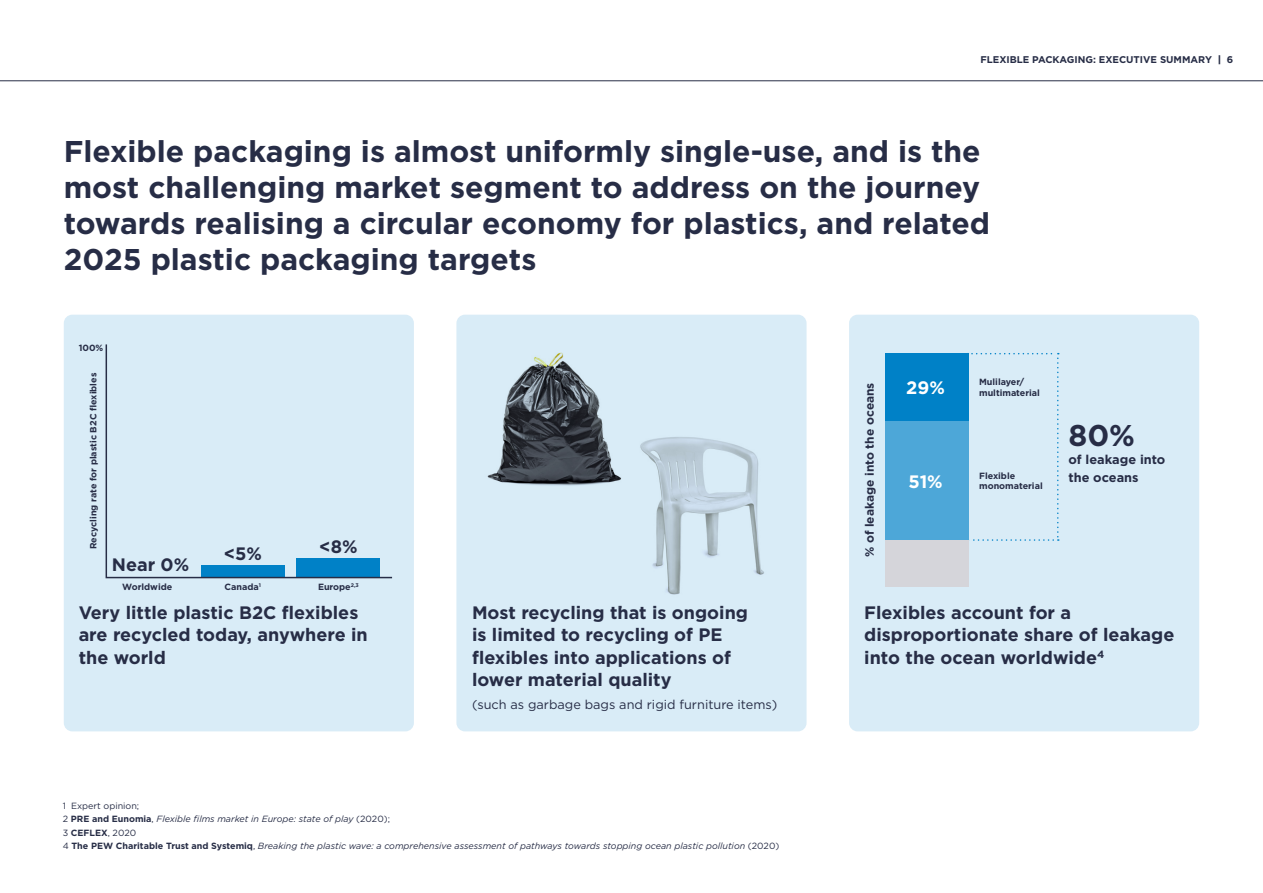
<style>
.page{position:relative;width:1263px;height:893px;background:#fff}
.page>*{position:absolute;margin:0;border:0;box-sizing:border-box;transform-origin:0 0}
.Subheader{font:700 30px/36px "Gotham";color:#272d46}
.Paragraph_Style_1{font:700 30px "Gotham";color:#272d46}
.Paragraph_Style_1-2{font:700 18px/22.5px "Gotham";color:#272d46}
.Paragraph_Style_1-3{font:700 18px "Gotham";color:#fff}
.Paragraph_Style_1-4{font:12.75px "Gotham";color:#272d46}
.Paragraph_Style_1-5{font:700 12.75px/18px "Gotham";color:#272d46}
.Paragraph_Style_1-6{font:700 12px "Gotham";color:#272d46}
.t1{font:700 9.75px "Gotham";color:#272d46}
.Body{font:italic 9px/13.5px "Gotham";color:#272d46}
.Paragraph_Style_1-7{font:700 9px/10.5px "Gotham";color:#272d46}
.s1{font-weight:900}
.s2{font-style:normal}
.s3{font-weight:700;font-style:normal}
</style>
<div class="page">
<hr style="left:0;top:80px;width:1263px;height:1px;background:#272d46">
<div style="left:64px;top:315px;width:350px;height:416px;background:#d9ecf7;border-radius:9px"></div>
<div style="left:456px;top:315px;width:350px;height:416px;background:#d9ecf7;border-radius:9px"></div>
<div style="left:849px;top:315px;width:350px;height:416px;background:#d9ecf7;border-radius:9px"></div>
<img style="left:487px;top:352px;width:133px;height:134px">
<img style="left:620px;top:437px;width:144px;height:158px">
<svg style="left:968px;top:353px;width:91px;height:188px"></svg>
<div style="left:885px;top:540px;width:83px;height:47px;background:#d5d5da"></div>
<div style="left:885px;top:421px;width:83px;height:119px;background:#4da7d8"></div>
<div style="left:885px;top:353px;width:83px;height:68px;background:#0081c7"></div>
<svg style="left:105px;top:344px;width:288px;height:235px"></svg>
<p class="t1" style="left:980px;top:53px;width:254px">FLEXIBLE PACKAGING: EXECUTIVE SUMMARY <span class="s1">|</span> 6</p>
<p class="Subheader" style="left:64px;top:133px;width:928px">Flexible packaging is almost uniformly single-use, and is the most challenging market segment to address on the journey towards realising a circular economy for plastics, and related 2025 plastic packaging targets</p>
<p class="Paragraph_Style_1-7" style="left:79px;top:343px;width:26px">100%</p>
<p class="Paragraph_Style_1-7" style="left:88px;top:549px;width:178px;rotate:-90deg">Recycling rate for plastic B2C flexibles</p>
<p class="Paragraph_Style_1-6" style="left:862px;top:557px;width:176px;rotate:-90deg">% of leakage into the oceans</p>
<p class="Paragraph_Style_1-2" style="left:112px;top:554px;width:79px">Near 0%</p>
<p class="Paragraph_Style_1-7" style="left:225px;top:581px;width:38px">Canada<sup>1</sup></p>
<p class="Paragraph_Style_1-2" style="left:319px;top:535px;width:40px">&lt;8%</p>
<p class="Paragraph_Style_1-2" style="left:224px;top:542px;width:40px">&lt;5%</p>
<p class="Paragraph_Style_1-7" style="left:318px;top:581px;width:42px">Europe<sup>2,3</sup></p>
<p class="Paragraph_Style_1-7" style="left:122px;top:581px;width:52px">Worldwide</p>
<p class="Paragraph_Style_1-3" style="left:906px;top:376px;width:40px">29%</p>
<p class="Paragraph_Style_1-3" style="left:908px;top:469px;width:36px">51%</p>
<p class="Paragraph_Style_1-7" style="left:979px;top:377px;width:62px">Mulilayer/ multimaterial</p>
<p class="Paragraph_Style_1-7" style="left:979px;top:470px;width:65px">Flexible monomaterial</p>
<p class="Paragraph_Style_1" style="left:1068px;top:415px;width:68px">80%</p>
<p class="Paragraph_Style_1-5" style="left:1068px;top:450px;width:98px">of leakage into the oceans</p>
<p class="Paragraph_Style_1-2" style="left:79px;top:601px;width:291px">Very little plastic B2C flexibles are recycled today, anywhere in the world</p>
<p class="Paragraph_Style_1-2" style="left:472px;top:601px;width:278px">Most recycling that is ongoing is limited to recycling of PE flexibles into applications of lower material quality</p>
<p class="Paragraph_Style_1-4" style="left:472px;top:696px;width:307px">(such as garbage bags and rigid furniture items)</p>
<p class="Body" style="left:63px;top:799px;width:718px"><span class="s2">1 Expert opinion;<br>2</span> <span class="s3">PRE and Eunomia</span><span class="s2">,</span> Flexible films market in Europe: state of play <span class="s2">(2020);<br>3</span> <span class="s3">CEFLEX</span><span class="s2">, 2020<br>4</span> <span class="s3">The PEW Charitable Trust and Systemiq</span><span class="s2">,</span> Breaking the plastic wave: a comprehensive assessment of pathways towards stopping ocean plastic pollution <span class="s2">(2020)</span></p>
<p class="Paragraph_Style_1-2" style="left:864px;top:601px;width:312px">Flexibles account for a disproportionate share of leakage into the ocean worldwide<sup>4</sup></p>
</div>
